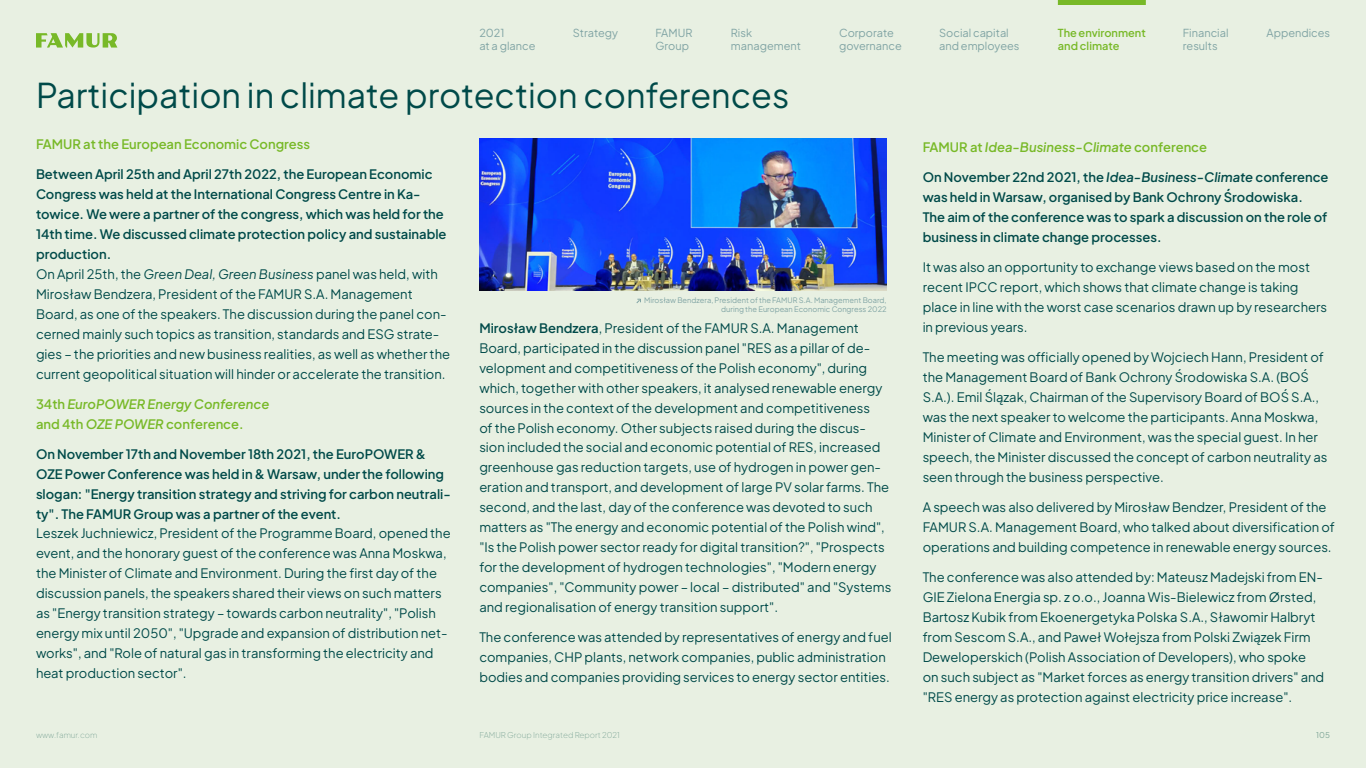
<style>
.page{position:relative;width:1366px;height:768px;background:#e8f0e2}
.page>*{position:absolute;margin:0;border:0;box-sizing:border-box;transform-origin:0 0}
.t1{font:34px "Plus Jakarta Sans";color:#004a49}
.t2{font:13px/20px "Plus Jakarta Sans";color:#004a49}
.t3{font:600 13px/20px "Plus Jakarta Sans";color:#004a49}
.t4{font:italic 600 13px/20px "Plus Jakarta Sans";color:#78b928}
.t5{font:600 13px "Plus Jakarta Sans";color:#78b928}
.t6{font:11px/13px "Plus Jakarta Sans";color:#80a4a4}
.t7{font:600 11px/13px "Plus Jakarta Sans";color:#78b928}
.t8{font:200 8px "Plus Jakarta Sans";color:#80a4a4}
.t9{font:8px "Plus Jakarta Sans";color:#80a4a4}
.t10{font:7.5px/9px "Plus Jakarta Sans";color:#80a4a4;text-align:right}
.s1{font-weight:600}
.s2{font-style:italic}
.s3{font-style:normal}
</style>
<div class="page">
<img style="left:479px;top:139px;width:408px;height:152px">
<svg style="left:636px;top:299px;width:5px;height:4px"></svg>
<div style="left:1058px;top:0;width:88px;height:5px;background:#78b928"></div>
<p class="t6" style="left:479px;top:25px;width:58px">2021<br>at a glance</p>
<p class="t6" style="left:1183px;top:25px;width:47px">Financial results</p>
<p class="t6" style="left:573px;top:25px;width:47px">Strategy</p>
<p class="t6" style="left:655px;top:25px;width:38px">FAMUR<br>Group</p>
<p class="t6" style="left:731px;top:25px;width:72px">Risk management</p>
<p class="t6" style="left:839px;top:25px;width:64px">Corporate governance</p>
<p class="t6" style="left:939px;top:25px;width:71px">Social capital</p>
<p class="t6" style="left:1267px;top:25px;width:65px">Appendices</p>
<p class="t6" style="left:939px;top:38px;width:82px">and employees</p>
<p class="t7" style="left:1058px;top:25px;width:89px">The environment and climate</p>
<h1 class="t1" style="left:36px;top:68px;width:755px">Participation in climate protection conferences</h1>
<p class="t5" style="left:36px;top:133px;width:276px">FAMUR at the European Economic Congress</p>
<p class="t2" style="left:36px;top:162px;width:416px"><span class="s1">Between April 25th and April 27th 2022, the European Economic Congress was held at the International Congress Centre in Ka&shy;towice. We were a partner of the congress, which was held for the 14th time. We discussed climate protection policy and sustainable production.<br></span>On April 25th, the <span class="s2">Green Deal, Green Business</span> panel was held, with Mirosław Bendzera, President of the FAMUR S.A. Management Board, as one of the speakers. The discussion during the panel con&shy;cerned mainly such topics as transition, standards and ESG strate&shy;gies – the priorities and new business realities, as well as whether the current geopolitical situation will hinder or accelerate the transition.</p>
<p class="t4" style="left:36px;top:392px;width:235px"><span class="s3">34th</span> EuroPOWER Energy Conference <span class="s3">and 4th</span> OZE POWER <span class="s3">conference.</span></p>
<p class="t3" style="left:36px;top:442px;width:416px">On November 17th and November 18th 2021, the EuroPOWER &amp; OZE Power Conference was held in &amp; Warsaw, under the following slogan: "Energy transition strategy and striving for carbon neutrali&shy;ty". The FAMUR Group was a partner of the event.</p>
<p class="t2" style="left:36px;top:522px;width:416px">Leszek Juchniewicz, President of the Programme Board, opened the event, and the honorary guest of the conference was Anna Moskwa, the Minister of Climate and Environment. During the first day of the discussion panels, the speakers shared their views on such matters as "Energy transition strategy – towards carbon neutrality", "Polish energy mix until 2050", "Upgrade and expansion of distribution net&shy;works", and "Role of natural gas in transforming the electricity and heat production sector".</p>
<p class="t10" style="left:644px;top:295px;width:244px">Mirosław Bendzera, President of the FAMUR S.A. Management Board, during the European Economic Congress 2022</p>
<p class="t2" style="left:479px;top:316px;width:414px"><span class="s1">Mirosław Bendzera</span>, President of the FAMUR S.A. Management Board, participated in the discussion panel "RES as a pillar of de&shy;velopment and competitiveness of the Polish economy", during which, together with other speakers, it analysed renewable energy sources in the context of the development and competitiveness<br>of the Polish economy. Other subjects raised during the discus&shy;sion included the social and economic potential of RES, increased greenhouse gas reduction targets, use of hydrogen in power gen&shy;eration and transport, and development of large PV solar farms. The second, and the last, day of the conference was devoted to such matters as "The energy and economic potential of the Polish wind", "Is the Polish power sector ready for digital transition?", "Prospects for the development of hydrogen technologies", "Modern energy companies", "Community power – local – distributed" and "Systems and regionalisation of energy transition support".</p>
<p class="t2" style="left:479px;top:626px;width:414px">The conference was attended by representatives of energy and fuel companies, CHP plants, network companies, public administration bodies and companies providing services to energy sector entities.</p>
<p class="t4" style="left:923px;top:136px;width:286px"><span class="s3">FAMUR at</span> Idea-Business-Climate <span class="s3">conference</span></p>
<p class="t3" style="left:923px;top:166px;width:407px">On November 22nd 2021, the <span class="s2">Idea-Business-Climate</span> conference was held in Warsaw, organised by Bank Ochrony Środowiska.<br>The aim of the conference was to spark a discussion on the role of business in climate change processes.</p>
<p class="t2" style="left:923px;top:256px;width:406px">It was also an opportunity to exchange views based on the most recent IPCC report, which shows that climate change is taking place in line with the worst case scenarios drawn up by researchers in previous years.</p>
<p class="t2" style="left:923px;top:346px;width:406px">The meeting was officially opened by Wojciech Hann, President of the Management Board of Bank Ochrony Środowiska S.A. (BOŚ S.A.). Emil Ślązak, Chairman of the Supervisory Board of BOŚ S.A., was the next speaker to welcome the participants. Anna Moskwa, Minister of Climate and Environment, was the special guest. In her speech, the Minister discussed the concept of carbon neutrality as seen through the business perspective.</p>
<p class="t2" style="left:923px;top:496px;width:414px">A speech was also delivered by Mirosław Bendzer, President of the<br>FAMUR S.A. Management Board, who talked about diversification of operations and building competence in renewable energy sources.</p>
<p class="t2" style="left:923px;top:566px;width:403px">The conference was also attended by: Mateusz Madejski from EN-GIE Zielona Energia sp. z o.o., Joanna Wis-Bielewicz from Ørsted, Bartosz Kubik from Ekoenergetyka Polska S.A., Sławomir Halbryt from Sescom S.A., and Paweł Wołejsza from Polski Związek Firm Deweloperskich (Polish Association of Developers), who spoke on such subject as "Market forces as energy transition drivers" and "RES energy as protection against electricity price increase".</p>
<p class="t8" style="left:36px;top:728px;width:63px">www.famur.com</p>
<p class="t8" style="left:479px;top:728px;width:142px">FAMUR Group Integrated Report 2021</p>
<p class="t9" style="left:1316px;top:728px;width:15px">105</p>
</div>
